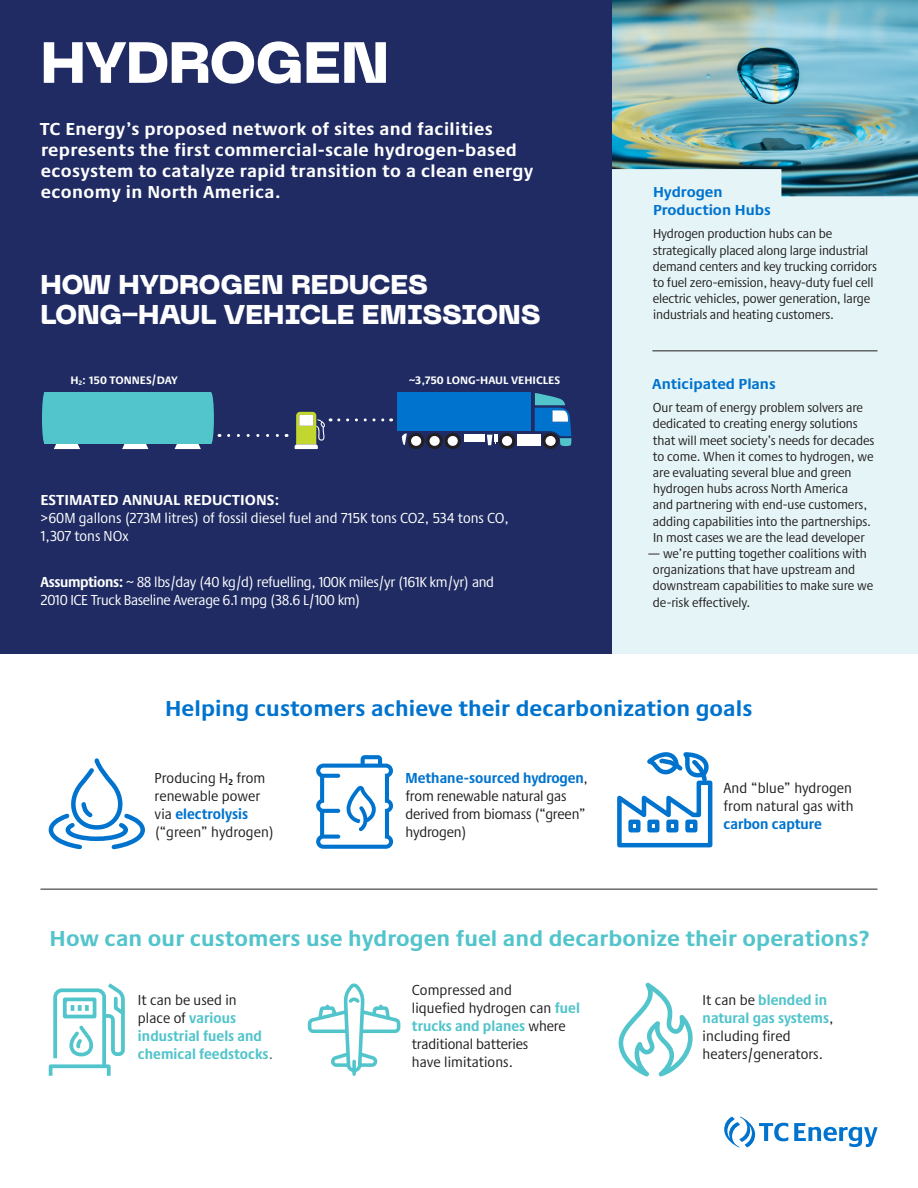
<style>
.page{position:relative;width:918px;height:1188px;background:#fff}
.page>*{position:absolute;margin:0;border:0;box-sizing:border-box;transform-origin:0 0}
.Title_-_Blue{font:800 57.6px "PP Neue Machina";letter-spacing:-.01em;color:#fff}
.t1{font:800 27px/30px "PP Neue Machina";color:#fff}
.Titles{font:700 22.5px "Praxis Next";letter-spacing:.005em;color:#52c4cb}
.Titles-2{font:700 22.5px "Praxis Next";letter-spacing:.005em;color:#0073ce}
.Subtitle_-_Blue{font:700 18px/21px "Praxis Next";letter-spacing:.02em;color:#fff}
.t2{font:condensed 15px/18px "Praxis Next";letter-spacing:.005em;color:#231f20}
.t3{font:condensed 15px/18px "Praxis Next";letter-spacing:-.02em;color:#fff}
.t4{font:700 condensed 15px/18px "Praxis Next";letter-spacing:.005em;color:#52c4cb}
.t5{font:condensed 15px/18px "Praxis Next";color:#fff}
.Sidebar_titles{font:700 15px/18px "Praxis Next";color:#0073ce}
.t6{font:700 15px "Praxis Next";color:#fff}
.t7{font:700 condensed 15px "Praxis Next";letter-spacing:.005em;color:#0073ce}
.Sidebar_Body{font:condensed 13.5px/16.2px "Praxis Next";letter-spacing:-.005em;color:#231f20}
.t8{font:700 11.25px "Praxis Next";color:#fff}
.s1{font-weight:700}
.s2{font-weight:400;color:#231f20}
.s3{font-weight:700;color:#0073ce}
.s4{font-weight:700;color:#52c4cb}
.s5{font-weight:400;color:#57585a}
</style>
<div class="page">
<div style="left:612px;top:152px;width:306px;height:502px;background:#e5f4f6"></div>
<img style="left:612px;top:0;width:306px;height:196px">
<div style="left:0;top:0;width:612px;height:654px;background:#1f2b62"></div>
<svg style="left:175px;top:444px;width:26px;height:5px"></svg>
<svg style="left:54px;top:444px;width:26px;height:5px"></svg>
<div style="left:42px;top:392px;width:6px;height:52px;background:#52c4cb;border-radius:50%"></div>
<div style="left:208px;top:392px;width:6px;height:52px;background:#52c4cb;border-radius:50%"></div>
<svg style="left:122px;top:444px;width:26px;height:5px"></svg>
<div style="left:45px;top:392px;width:166px;height:52px;background:#52c4cb"></div>
<svg style="left:229px;top:434px;width:58px;height:3px"></svg>
<svg style="left:339px;top:418px;width:53px;height:3px"></svg>
<svg style="left:295px;top:412px;width:36px;height:37px"></svg>
<div style="left:398px;top:392px;width:133px;height:39px;background:#0073ce"></div>
<div style="left:464px;top:435px;width:20px;height:7px;background:#fff"></div>
<div style="left:517px;top:435px;width:24px;height:11px;background:#fff"></div>
<svg style="left:487px;top:433px;width:29px;height:16px"></svg>
<svg style="left:402px;top:433px;width:59px;height:16px"></svg>
<div style="left:411px;top:436px;width:10px;height:10px;background:#fff;border-radius:50%"></div>
<div style="left:502px;top:436px;width:10px;height:10px;background:#fff;border-radius:50%"></div>
<div style="left:429px;top:436px;width:11px;height:10px;background:#fff;border-radius:50%"></div>
<div style="left:448px;top:436px;width:10px;height:10px;background:#fff;border-radius:50%"></div>
<svg style="left:535px;top:393px;width:37px;height:56px"></svg>
<hr style="left:652px;top:351px;width:226px;height:1px;background:#231f20">
<hr style="left:40px;top:889px;width:838px;height:1px;background:#231f20">
<svg style="left:48px;top:758px;width:97px;height:92px"></svg>
<svg style="left:316px;top:755px;width:77px;height:94px"></svg>
<svg style="left:617px;top:752px;width:96px;height:96px"></svg>
<svg style="left:619px;top:983px;width:74px;height:93px"></svg>
<svg style="left:51px;top:983px;width:74px;height:86px"></svg>
<svg style="left:308px;top:983px;width:92px;height:93px"></svg>
<svg style="left:794px;top:1123px;width:83px;height:24px"></svg>
<svg style="left:724px;top:1117px;width:64px;height:31px"></svg>
<p class="Title_-_Blue" style="left:40px;top:25px;width:350px">HYDROGEN</p>
<p class="Subtitle_-_Blue" style="left:40px;top:117px;width:495px">TC Energy’s proposed network of sites and facilities represents the first commercial-scale hydrogen-based ecosystem to catalyze rapid transition to a clean energy economy in North America.</p>
<p class="t1" style="left:40px;top:271px;width:501px">HOW HYDROGEN REDUCES<br>LONG-HAUL VEHICLE EMISSIONS</p>
<p class="t8" style="left:71px;top:371px;width:109px">H<sub>2</sub>: 150 TONNES/DAY</p>
<p class="t8" style="left:409px;top:371px;width:152px">~3,750 LONG-HAUL VEHICLES</p>
<p class="t6" style="left:40px;top:488px;width:241px">ESTIMATED ANNUAL REDUCTIONS:</p>
<p class="t5" style="left:40px;top:509px;width:470px">&gt;60M gallons (273M litres) of fossil diesel fuel and 715K tons CO2, 534 tons CO,<br>1,307 tons NOx</p>
<p class="t3" style="left:40px;top:573px;width:455px"><span class="s1">Assumptions:</span> ~ 88 lbs/day (40 kg/d) refuelling, 100K miles/yr (161K km/yr) and<br>2010 ICE Truck Baseline Average 6.1 mpg (38.6 L/100 km)</p>
<p class="Sidebar_titles" style="left:653px;top:183px;width:119px">Hydrogen<br>Production Hubs</p>
<p class="Sidebar_Body" style="left:653px;top:225px;width:226px">Hydrogen production hubs can be strategically placed along large industrial demand centers and key trucking corridors to fuel zero-emission, heavy-duty fuel cell electric vehicles, power generation, large industrials and heating customers.</p>
<p class="Sidebar_titles" style="left:652px;top:374px;width:125px">Anticipated Plans</p>
<p class="Sidebar_Body" style="left:653px;top:399px;width:223px">Our team of energy problem solvers are dedicated to creating energy solutions that will meet society’s needs for decades to come. When it comes to hydrogen, we are evaluating several blue and green hydrogen hubs across North America<br>and partnering with end-use customers, adding capabilities into the partnerships.<br>In most cases we are the lead developer</p>
<p class="Sidebar_Body" style="left:653px;top:545px;width:222px;text-indent:-5px">— we’re putting together coalitions with organizations that have upstream and downstream capabilities to make sure we de-risk effectively.</p>
<p class="Titles-2" style="left:165px;top:691px;width:589px">Helping customers achieve their decarbonization goals</p>
<p class="t2" style="left:155px;top:769px;width:112px">Producing H<sub>2</sub> from renewable power</p>
<p class="t7" style="left:155px;top:802px;width:95px"><span class="s2">via</span> electrolysis</p>
<p class="t2" style="left:155px;top:823px;width:121px">(“green” hydrogen)</p>
<p class="t2" style="left:405px;top:769px;width:184px"><span class="s3">Methane-sourced hydrogen</span>, from renewable natural gas derived from biomass (“green” hydrogen)</p>
<p class="t2" style="left:724px;top:778px;width:130px">And “blue” hydrogen</p>
<p class="t2" style="left:724px;top:796px;width:132px">from natural gas with <span class="s3">carbon capture</span></p>
<p class="Titles" style="left:50px;top:921px;width:822px">How can our customers use hydrogen fuel and decarbonize their operations?</p>
<p class="t2" style="left:138px;top:990px;width:100px">It can be used in</p>
<p class="t2" style="left:138px;top:1008px;width:100px">place of <span class="s4">various</span></p>
<p class="t4" style="left:138px;top:1026px;width:137px">industrial fuels and chemical feedstocks<span class="s5">.</span></p>
<p class="t2" style="left:412px;top:981px;width:102px">Compressed and</p>
<p class="t2" style="left:412px;top:999px;width:169px">liquefied hydrogen can <span class="s4">fuel trucks and planes</span> where traditional batteries</p>
<p class="t2" style="left:412px;top:1053px;width:103px">have limitations.</p>
<p class="t4" style="left:703px;top:990px;width:126px"><span class="s2">It can be</span> blended in</p>
<p class="t4" style="left:703px;top:1008px;width:132px">natural gas systems<span class="s2">, including fired</span></p>
<p class="t2" style="left:703px;top:1044px;width:122px">heaters/generators.</p>
</div>
